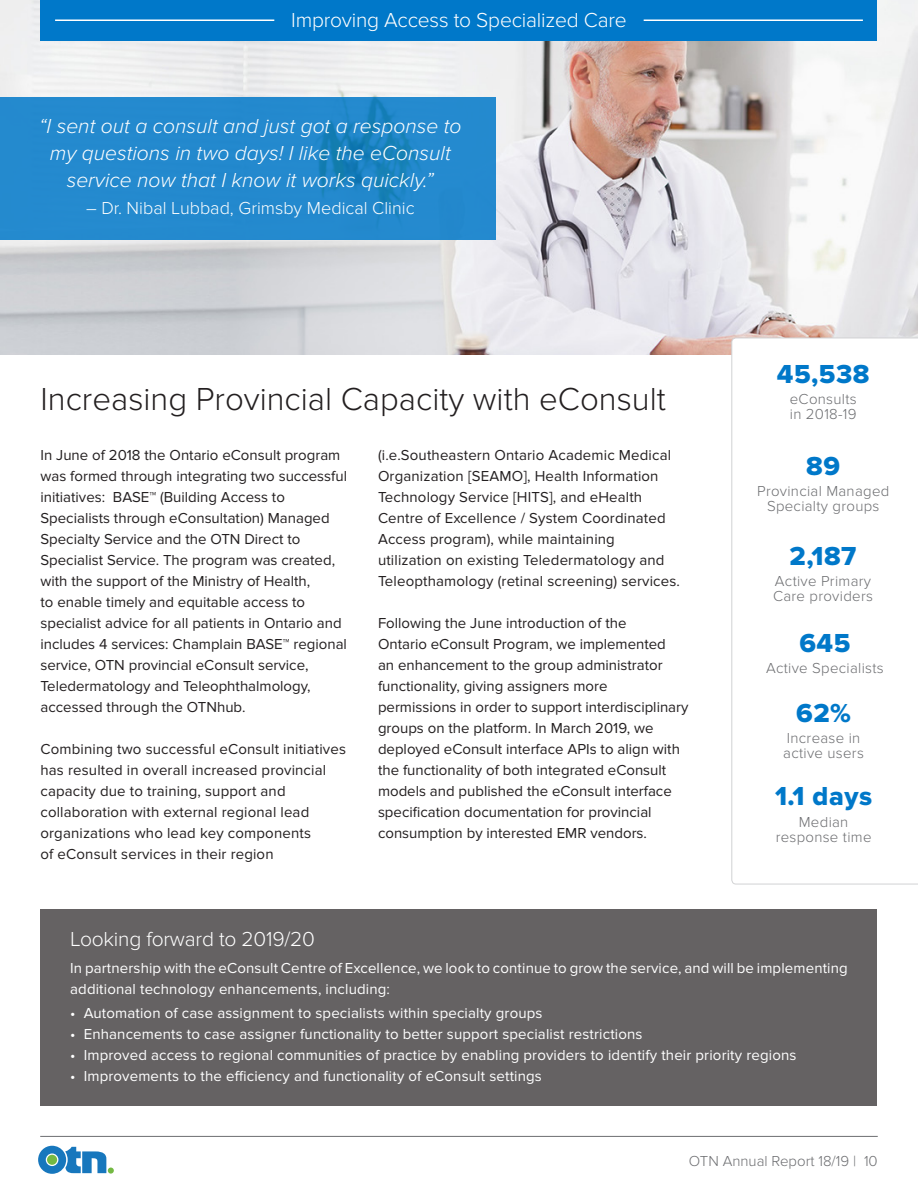
<style>
.page{position:relative;width:918px;height:1188px;background:#fff}
.page>*{position:absolute;margin:0;border:0;box-sizing:border-box;transform-origin:0 0}
.t1{font:300 33px "Proxima Nova";color:#231f20}
.t2{font:27px "Proxima Nova Extrabld";letter-spacing:.02em;color:#0078c9}
.t3{font:italic 300 21px/27px "Proxima Nova";color:#fff;text-align:center}
.t4{font:300 21px "Proxima Nova";letter-spacing:-.01em;color:#fff}
.t5{font:300 18px "Proxima Nova";color:#fff}
.body{font:15px/21px "Proxima Nova";color:#231f20}
.body-2{font:15px/21px "Proxima Nova";letter-spacing:.01em;color:#fff}
.t6{font:300 15px/15px "Proxima Nova";letter-spacing:.02em;color:#6c6d70}
.t7{font:300 15px "Proxima Nova";color:#6c6d70}
</style>
<div class="page">
<hr style="left:40px;top:1136px;width:838px;height:1px;background:#6c6d70">
<svg style="left:38px;top:1146px;width:76px;height:28px"></svg>
<img style="left:0;top:0;width:918px;height:354px">
<svg style="left:731px;top:338px;width:187px;height:547px"></svg>
<div style="left:41px;top:909px;width:836px;height:197px;background:#656263"></div>
<div style="left:0;top:97px;width:496px;height:143px;background:#2489ce"></div>
<div style="left:40px;top:0;width:838px;height:40px;background:#0078c9"></div>
<hr style="left:55px;top:20px;width:219px;height:1px;background:#fff">
<hr style="left:644px;top:20px;width:219px;height:1px;background:#fff">
<h2 class="t4" style="left:291px;top:8px;width:337px">Improving Access to Specialized Care</h2>
<p class="t3" style="left:39px;top:113px;width:424px">“I sent out a consult and just got a response to my questions in two days! I like the eConsult service now that I know it works quickly.”</p>
<p class="t5" style="left:86px;top:197px;width:330px">– Dr. Nibal Lubbad, Grimsby Medical Clinic</p>
<h1 class="t1" style="left:40px;top:380px;width:627px">Increasing Provincial Capacity with eConsult</h1>
<p class="body" style="left:40px;top:445px;width:308px">In June of 2018 the Ontario eConsult program was formed through integrating two successful initiatives: BASE™ (Building Access to Specialists through eConsultation) Managed Specialty Service and the OTN Direct to Specialist Service. The program was created, with the support of the Ministry of Health,<br>to enable timely and equitable access to specialist advice for all patients in Ontario and includes 4 services: Champlain BASE™ regional service, OTN provincial eConsult service, Teledermatology and Teleophthalmology, accessed through the OTNhub.</p>
<p class="body" style="left:40px;top:739px;width:307px">Combining two successful eConsult initiatives has resulted in overall increased provincial capacity due to training, support and collaboration with external regional lead organizations who lead key components<br>of eConsult services in their region</p>
<p class="body" style="left:378px;top:445px;width:302px">(i.e.Southeastern Ontario Academic Medical Organization [SEAMO], Health Information Technology Service [HITS], and eHealth Centre of Excellence / System Coordinated Access program), while maintaining utilization on existing Teledermatology and Teleopthamology (retinal screening) services.</p>
<p class="body" style="left:378px;top:613px;width:312px">Following the June introduction of the<br>Ontario eConsult Program, we implemented<br>an enhancement to the group administrator functionality, giving assigners more permissions in order to support interdisciplinary groups on the platform. In March 2019, we deployed eConsult interface APIs to align with the functionality of both integrated eConsult models and published the eConsult interface specification documentation for provincial consumption by interested EMR vendors.</p>
<p class="t2" style="left:777px;top:359px;width:94px">45,538</p>
<p class="t6" style="left:790px;top:392px;width:68px">eConsults in 2018-19</p>
<p class="t2" style="left:806px;top:450px;width:35px">89</p>
<p class="t6" style="left:757px;top:484px;width:134px;text-align:center">Provincial Managed<br>Specialty groups</p>
<p class="t2" style="left:790px;top:540px;width:68px">2,187</p>
<p class="t6" style="left:773px;top:574px;width:101px">Active Primary<br>Care providers</p>
<p class="t2" style="left:799px;top:627px;width:53px">645</p>
<p class="t6" style="left:766px;top:661px;width:119px">Active Specialists</p>
<p class="t2" style="left:796px;top:698px;width:56px">62%</p>
<p class="t6" style="left:783px;top:731px;width:82px">Increase in active users</p>
<p class="t2" style="left:775px;top:781px;width:99px">1.1 days</p>
<p class="t6" style="left:776px;top:814px;width:97px;text-align:center">Median response time</p>
<h2 class="t4" style="left:70px;top:927px;width:246px">Looking forward to 2019/20</h2>
<p class="body-2" style="left:70px;top:958px;width:779px">In partnership with the eConsult Centre of Excellence, we look to continue to grow the service, and will be implementing additional technology enhancements, including:</p>
<p class="body-2" style="left:70px;top:1003px;width:474px">• Automation of case assignment to specialists within specialty groups</p>
<p class="body-2" style="left:70px;top:1024px;width:574px">• Enhancements to case assigner functionality to better support specialist restrictions</p>
<p class="body-2" style="left:70px;top:1045px;width:728px">• Improved access to regional communities of practice by enabling providers to identify their priority regions</p>
<p class="body-2" style="left:70px;top:1066px;width:473px">• Improvements to the efficiency and functionality of eConsult settings</p>
<p class="t7" style="left:689px;top:1152px;width:190px">OTN Annual Report 18/19 | 10</p>
</div>
